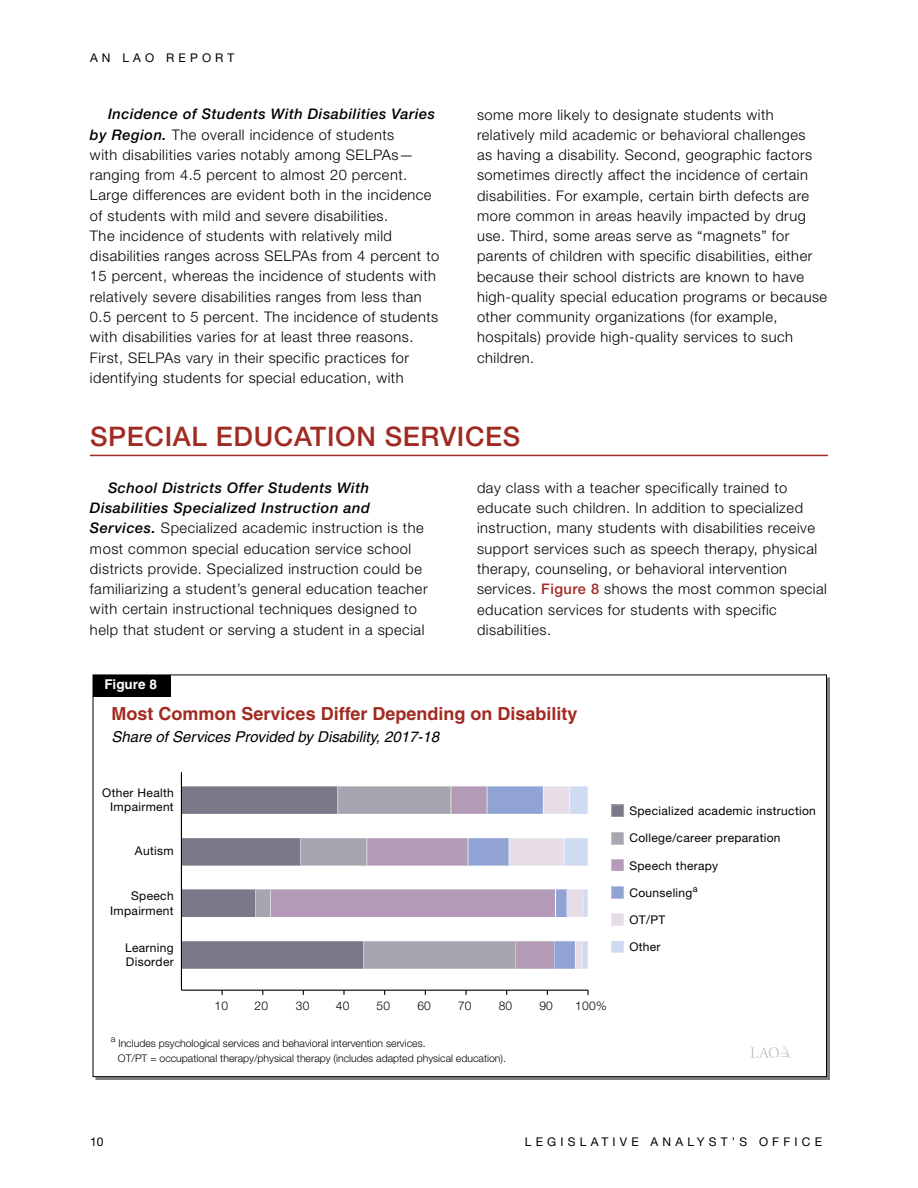
<style>
.page{position:relative;width:918px;height:1188px;background:#fff}
.page>*{position:absolute;margin:0;border:0;box-sizing:border-box;transform-origin:0 0}
.t1{font:500 27px "Helvetica Neue LT";letter-spacing:.025em;color:#a02b22}
.t2{font:700 18px "Helvetica";color:#a12b22}
.t3{font:italic 15px "Helvetica";color:#000}
.t4{font:300 14.7px/20.2px "Helvetica Neue LT";letter-spacing:.035em;color:#000}
.t5{font:700 13.5px "Helvetica";color:#fff}
.t6{font:12px/14.4px "Helvetica Neue LT";letter-spacing:.025em;color:#010101;text-align:right}
.t7{font:12px "Helvetica Neue LT";letter-spacing:.35em;color:#000}
.t8{font:300 12px "Helvetica Neue LT";letter-spacing:.025em;color:#010101}
.t9{font:300 10.5px "Helvetica Neue LT";color:#010101}
.s1{font-weight:500;font-style:italic}
.s2{font-weight:500;color:#a02b22}
</style>
<div class="page">
<hr style="left:90px;top:455px;width:738px;height:1px;background:#a02b22">
<svg style="left:750px;top:1046px;width:41px;height:12px"></svg>
<svg style="left:612px;top:805px;width:12px;height:12px"></svg>
<svg style="left:612px;top:859px;width:12px;height:12px"></svg>
<svg style="left:612px;top:913px;width:12px;height:13px"></svg>
<svg style="left:612px;top:832px;width:12px;height:12px"></svg>
<svg style="left:612px;top:886px;width:12px;height:13px"></svg>
<svg style="left:182px;top:941px;width:406px;height:28px;background:#9694a4"></svg>
<svg style="left:182px;top:889px;width:406px;height:28px;background:#aa99b2"></svg>
<svg style="left:182px;top:838px;width:406px;height:28px;background:#a7a2b6"></svg>
<svg style="left:182px;top:786px;width:406px;height:28px;background:#9b9bae"></svg>
<svg style="left:612px;top:941px;width:12px;height:12px"></svg>
<hr style="left:181px;top:990px;width:407px;height:1px;background:#000">
<hr style="left:181px;top:772px;width:1px;height:218px;background:#000">
<div style="left:93px;top:675px;width:77px;height:22px;background:#000"></div>
<p class="t7" style="left:90px;top:50px;width:146px">AN LAO REPORT</p>
<p class="t4" style="left:90px;top:104px;width:351px;text-indent:18px"><span class="s1">Incidence of Students With Disabilities Varies by Region.</span> The overall incidence of students<br>with disabilities varies notably among SELPAs— ranging from 4.5 percent to almost 20 percent.<br>Large differences are evident both in the incidence of students with mild and severe disabilities.<br>The incidence of students with relatively mild disabilities ranges across SELPAs from 4 percent to 15 percent, whereas the incidence of students with relatively severe disabilities ranges from less than 0.5 percent to 5 percent. The incidence of students with disabilities varies for at least three reasons.<br>First, SELPAs vary in their specific practices for identifying students for special education, with</p>
<p class="t4" style="left:477px;top:104px;width:352px">some more likely to designate students with relatively mild academic or behavioral challenges<br>as having a disability. Second, geographic factors sometimes directly affect the incidence of certain disabilities. For example, certain birth defects are more common in areas heavily impacted by drug use. Third, some areas serve as “magnets” for parents of children with specific disabilities, either because their school districts are known to have high-quality special education programs or because other community organizations (for example, hospitals) provide high-quality services to such children.</p>
<h1 class="t1" style="left:90px;top:420px;width:432px">SPECIAL EDUCATION SERVICES</h1>
<p class="t4" style="left:90px;top:477px;width:339px;text-indent:18px"><span class="s1">School Districts Offer Students With Disabilities Specialized Instruction and Services.</span> Specialized academic instruction is the most common special education service school districts provide. Specialized instruction could be familiarizing a student’s general education teacher with certain instructional techniques designed to help that student or serving a student in a special</p>
<p class="t4" style="left:477px;top:477px;width:351px">day class with a teacher specifically trained to educate such children. In addition to specialized instruction, many students with disabilities receive support services such as speech therapy, physical therapy, counseling, or behavioral intervention services. <span class="s2">Figure 8</span> shows the most common special education services for students with specific disabilities.</p>
<p class="t5" style="left:104px;top:676px;width:54px">Figure 8</p>
<p class="t2" style="left:111px;top:703px;width:468px">Most Common Services Differ Depending on Disability</p>
<p class="t3" style="left:111px;top:728px;width:329px">Share of Services Provided by Disability, 2017-18</p>
<p class="t6" style="left:102px;top:785px;width:73px">Other Health<br>Impairment</p>
<p class="t6" style="left:135px;top:843px;width:40px">Autism</p>
<p class="t6" style="left:110px;top:889px;width:65px">Speech<br>Impairment</p>
<p class="t6" style="left:125px;top:940px;width:50px;text-align:left">Learning<br>Disorder</p>
<p class="t8" style="left:214px;top:999px;width:15px">10</p>
<p class="t8" style="left:255px;top:999px;width:15px">20</p>
<p class="t8" style="left:296px;top:999px;width:15px">30</p>
<p class="t8" style="left:336px;top:999px;width:15px">40</p>
<p class="t8" style="left:377px;top:999px;width:15px">50</p>
<p class="t8" style="left:417px;top:999px;width:15px">60</p>
<p class="t8" style="left:458px;top:999px;width:15px">70</p>
<p class="t8" style="left:499px;top:999px;width:15px">80</p>
<p class="t8" style="left:539px;top:999px;width:15px">90</p>
<p class="t8" style="left:575px;top:999px;width:33px">100%</p>
<p class="t9" style="left:111px;top:1037px;width:316px"><sup>a</sup> Includes psychological services and behavioral intervention services.</p>
<p class="t9" style="left:118px;top:1052px;width:390px">OT/PT = occupational therapy/physical therapy (includes adapted physical education).</p>
<p class="t6" style="left:629px;top:804px;width:188px">Specialized academic instruction</p>
<p class="t6" style="left:629px;top:831px;width:153px">College/career preparation</p>
<p class="t6" style="left:629px;top:858px;width:90px">Speech therapy</p>
<p class="t6" style="left:629px;top:885px;width:70px">Counseling<sup>a</sup></p>
<p class="t6" style="left:629px;top:912px;width:37px">OT/PT</p>
<p class="t6" style="left:629px;top:939px;width:33px">Other</p>
<p class="t7" style="left:90px;top:1134px;width:15px">10</p>
<p class="t7" style="left:525px;top:1134px;width:299px">LEGISLATIVE ANALYST’S OFFICE</p>
</div>
